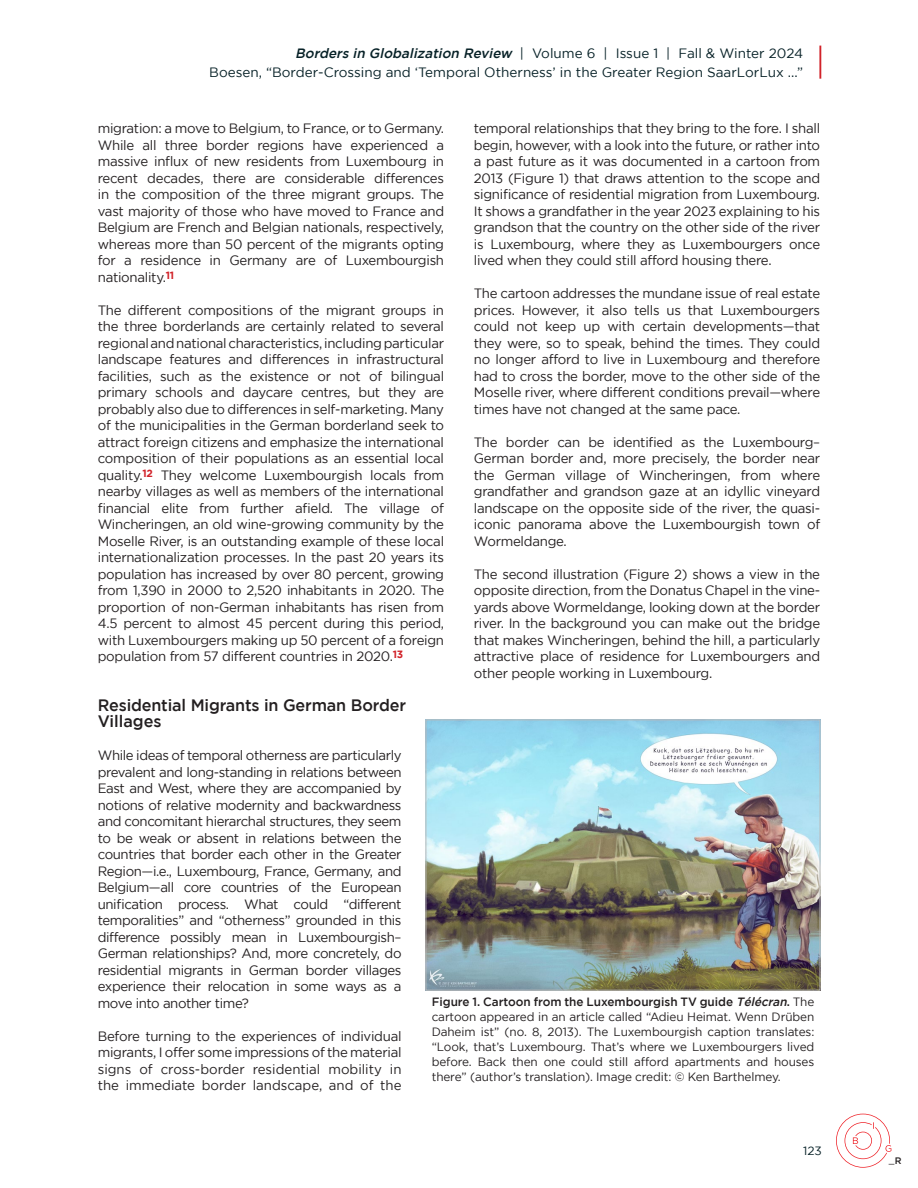
<style>
.page{position:relative;width:918px;height:1188px;background:#fff}
.page>*{position:absolute;margin:0;border:0;box-sizing:border-box;transform-origin:0 0}
.t1{font:500 16.5px/16.5px "Gotham";letter-spacing:-.01em;color:#231f20}
.t2{font:13.5px/16.5px "Gotham";letter-spacing:-.02em;color:#231f20;text-align:justify}
.t3{font:13.5px "Gotham";color:#072127}
.t4{font:12px/15px "Gotham";letter-spacing:-.01em;color:#231f20;text-align:justify}
.t5{font:12px "Gotham";color:#072127}
.t6{font:9.45px "Gotham";color:#231f20}
.s1{font-weight:500;font-style:italic}
.s2{font-weight:500}
</style>
<div class="page">
<hr style="left:819px;top:46px;width:2px;height:33px;background:#d1232a">
<svg style="left:836px;top:1114px;width:55px;height:54px"></svg>
<img style="left:428px;top:722px;width:390px;height:266px">
<div style="left:426px;top:720px;width:394px;height:270px;border:1px solid #bababa"></div>
<p class="t3" style="left:295px;top:45px;width:510px"><span class="s1">Borders in Globalization Review</span> | Vo l u m e 6 | I s s u e 1 | F a l l &amp; W i n t e r 2 0 2 4</p>
<p class="t3" style="left:209px;top:65px;width:595px">Boesen, “Border-Crossing and ‘Temporal Otherness’ in the Greater Region SaarLorLux ...”</p>
<p class="t2" style="left:474px;top:120px;width:348px">temporal relationships that they bring to the fore. I shall begin, however, with a look into the future, or rather into a past future as it was documented in a cartoon from 2013 (Figure 1) that draws attention to the scope and significance of residential migration from Luxembourg.<br>It shows a grandfather in the year 2023 explaining to his grandson that the country on the other side of the river is Luxembourg, where they as Luxembourgers once lived when they could still afford housing there.</p>
<p class="t2" style="left:474px;top:285px;width:348px">The cartoon addresses the mundane issue of real estate prices. However, it also tells us that Luxembourgers could not keep up with certain developments—that they were, so to speak, behind the times. They could no longer afford to live in Luxembourg and therefore had to cross the border, move to the other side of the Moselle river, where different conditions prevail—where times have not changed at the same pace.</p>
<p class="t2" style="left:474px;top:433px;width:348px">The border can be identified as the Luxembourg– German border and, more precisely, the border near the German village of Wincheringen, from where grandfather and grandson gaze at an idyllic vineyard landscape on the opposite side of the river, the quasi&shy;iconic panorama above the Luxembourgish town of Wormeldange.</p>
<p class="t2" style="left:474px;top:565px;width:348px">The second illustration (Figure 2) shows a view in the opposite direction, from the Donatus Chapel in the vine&shy;yards above Wormeldange, looking down at the border river. In the background you can make out the bridge that makes Wincheringen, behind the hill, a particularly attractive place of residence for Luxembourgers and other people working in Luxembourg.</p>
<p class="t2" style="left:98px;top:120px;width:348px">migration: a move to Belgium, to France, or to Germany.<br>While all three border regions have experienced a massive influx of new residents from Luxembourg in recent decades, there are considerable differences in the composition of the three migrant groups. The vast majority of those who have moved to France and Belgium are French and Belgian nationals, respectively, whereas more than 50 percent of the migrants opting for a residence in Germany are of Luxembourgish nationality.<sup>11</sup></p>
<p class="t2" style="left:98px;top:301px;width:348px">The different compositions of the migrant groups in the three borderlands are certainly related to several regional and national characteristics, including particular landscape features and differences in infrastructural facilities, such as the existence or not of bilingual primary schools and daycare centres, but they are probably also due to differences in self-marketing. Many of the municipalities in the German borderland seek to attract foreign citizens and emphasize the international composition of their populations as an essential local quality.<sup>12</sup> They welcome Luxembourgish locals from nearby villages as well as members of the international financial elite from further afield. The village of Wincheringen, an old wine-growing community by the Moselle River, is an outstanding example of these local internationalization processes. In the past 20 years its population has increased by over 80 percent, growing from 1,390 in 2000 to 2,520 inhabitants in 2020. The proportion of non-German inhabitants has risen from 4.5 percent to almost 45 percent during this period, with Luxembourgers making up 50 percent of a foreign population from 57 different countries in 2020.<sup>13</sup></p>
<p class="t1" style="left:98px;top:696px;width:310px">Residential Migrants in German Border<br>Villages</p>
<p class="t2" style="left:98px;top:747px;width:305px">While ideas of temporal otherness are particularly prevalent and long-standing in relations between East and West, where they are accompanied by notions of relative modernity and backwardness and concomitant hierarchal structures, they seem to be weak or absent in relations between the countries that border each other in the Greater Region—i.e., Luxembourg, France, Germany, and Belgium—all core countries of the European unification process. What could “different temporalities” and “otherness” grounded in this difference possibly mean in Luxembourgish– German relationships? And, more concretely, do residential migrants in German border villages experience their relocation in some ways as a move into another time?</p>
<p class="t2" style="left:98px;top:1027px;width:305px">Before turning to the experiences of individual migrants, I offer some impressions of the material signs of cross-border residential mobility in the immediate border landscape, and of the</p>
<p class="t4" style="left:432px;top:994px;width:384px"><span class="s2">Figure 1. Cartoon from the Luxembourgish TV guide</span> <span class="s1">Télécran</span><span class="s2">.</span> The cartoon appeared in an article called “Adieu Heimat. Wenn Drüben Daheim ist” (no. 8, 2013). The Luxembourgish caption translates: “Look, that’s Luxembourg. That’s where we Luxembourgers lived before. Back then one could still afford apartments and houses there” (author’s translation). Image credit: © Ken Barthelmey.</p>
<p class="t5" style="left:803px;top:1144px;width:20px">123</p>
<p class="t6" style="left:889px;top:1154px;width:14px">_<sub>R</sub></p>
</div>
